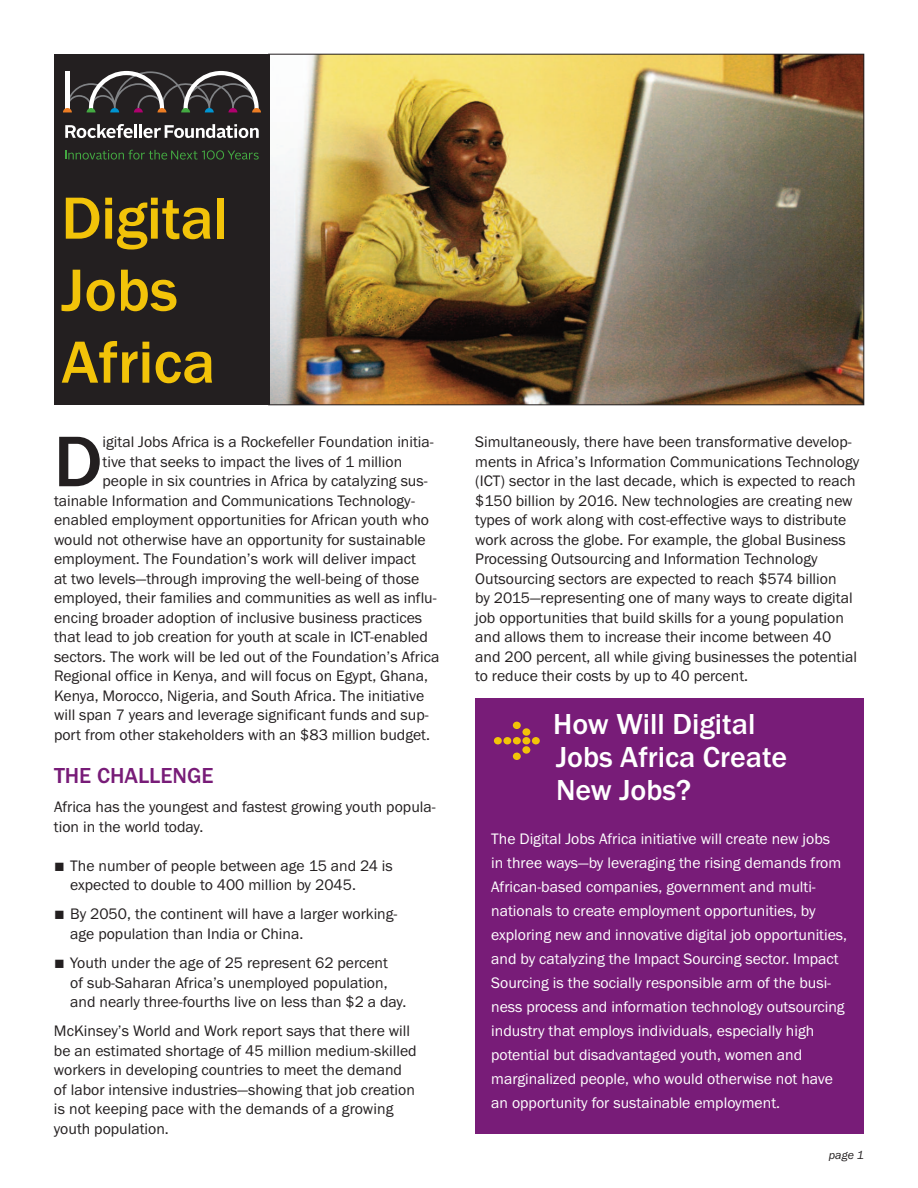
<style>
.page{position:relative;width:918px;height:1188px;background:#fff}
.page>*{position:absolute;margin:0;border:0;box-sizing:border-box;transform-origin:0 0}
.t1{font:500 74.25px "Franklin Gothic";color:#231f20}
.t2{font:500 61.5px/72px "Franklin Gothic";color:#f2c309}
.t3{font:500 30px/33px "Franklin Gothic";color:#fff}
.t4{font:500 22.5px "Franklin Gothic";color:#781c78}
.t5{font:15.75px/19.5px "Franklin Gothic";color:#231f20}
.t6{font:15.75px/24px "Franklin Gothic";color:#fff}
.t7{font:italic 12px "Franklin Gothic";color:#231f20}
</style>
<div class="page">
<img style="left:270px;top:56px;width:592px;height:347px">
<div style="left:475px;top:698px;width:389px;height:436px;background:#781c78"></div>
<div style="left:54px;top:54px;width:216px;height:123px;background:#231f20"></div>
<svg style="left:65px;top:124px;width:68px;height:14px"></svg>
<hr style="left:134px;top:124px;width:3px;height:14px;background:#fff">
<hr style="left:139px;top:124px;width:3px;height:14px;background:#fff">
<svg style="left:143px;top:124px;width:116px;height:14px"></svg>
<svg style="left:65px;top:150px;width:194px;height:10px"></svg>
<svg style="left:63px;top:71px;width:198px;height:41px"></svg>
<div style="left:54px;top:174px;width:216px;height:124px;background:#231f20"></div>
<div style="left:54px;top:296px;width:216px;height:109px;background:#231f20"></div>
<div style="left:494px;top:737px;width:8px;height:7px;background:#f2c309;border-radius:50%"></div>
<div style="left:503px;top:737px;width:8px;height:7px;background:#f2c309;border-radius:50%"></div>
<div style="left:513px;top:737px;width:8px;height:7px;background:#f2c309;border-radius:50%"></div>
<div style="left:522px;top:737px;width:8px;height:7px;background:#f2c309;border-radius:50%"></div>
<div style="left:532px;top:737px;width:8px;height:7px;background:#f2c309;border-radius:50%"></div>
<div style="left:522px;top:728px;width:8px;height:8px;background:#f2c309;border-radius:50%"></div>
<div style="left:522px;top:746px;width:8px;height:8px;background:#f2c309;border-radius:50%"></div>
<div style="left:513px;top:753px;width:8px;height:7px;background:#f2c309;border-radius:50%"></div>
<div style="left:513px;top:722px;width:8px;height:7px;background:#f2c309;border-radius:50%"></div>
<h2 class="t2" style="left:61px;top:181px;width:168px">Digital<br>Jobs<br>Africa</h2>
<h1 class="t1" style="left:54px;top:417px;width:50px">D</h1>
<p class="t5" style="left:103px;top:432px;width:333px">igital Jobs Africa is a Rockefeller Foundation initia-</p>
<p class="t5" style="left:103px;top:452px;width:301px">tive that seeks to impact the lives of 1 million</p>
<p class="t5" style="left:103px;top:471px;width:327px">people in six countries in Africa by catalyzing sus-</p>
<p class="t5" style="left:54px;top:491px;width:362px">tainable Information and Communications Technology-</p>
<p class="t5" style="left:54px;top:510px;width:377px">enabled employment opportunities for African youth who</p>
<p class="t5" style="left:54px;top:530px;width:373px">would not otherwise have an opportunity for sustainable</p>
<p class="t5" style="left:54px;top:549px;width:364px">employment. The Foundation’s work will deliver impact</p>
<p class="t5" style="left:54px;top:569px;width:367px">at two levels—through improving the well-being of those</p>
<p class="t5" style="left:54px;top:588px;width:384px">employed, their families and communities as well as influ-</p>
<p class="t5" style="left:54px;top:608px;width:370px">encing broader adoption of inclusive business practices</p>
<p class="t5" style="left:54px;top:627px;width:375px">that lead to job creation for youth at scale in ICT-enabled</p>
<p class="t5" style="left:54px;top:647px;width:387px">sectors. The work will be led out of the Foundation’s Africa</p>
<p class="t5" style="left:54px;top:666px;width:376px">Regional office in Kenya, and will focus on Egypt, Ghana,</p>
<p class="t5" style="left:54px;top:686px;width:372px">Kenya, Morocco, Nigeria, and South Africa. The initiative</p>
<p class="t5" style="left:54px;top:705px;width:376px">will span 7 years and leverage significant funds and sup-</p>
<p class="t5" style="left:54px;top:725px;width:378px">port from other stakeholders with an $83 million budget.</p>
<h3 class="t4" style="left:54px;top:762px;width:161px">THE CHALLENGE</h3>
<p class="t5" style="left:54px;top:797px;width:383px">Africa has the youngest and fastest growing youth popula&shy;tion in the world today.</p>
<p class="t5" style="left:70px;top:855px;width:324px;text-indent:-16px">■ The number of people between age 15 and 24 is expected to double to 400 million by 2045.</p>
<p class="t5" style="left:70px;top:904px;width:329px;text-indent:-16px">■ By 2050, the continent will have a larger working&shy;age population than India or China.</p>
<p class="t5" style="left:70px;top:953px;width:338px;text-indent:-16px">■ Youth under the age of 25 represent 62 percent<br>of sub-Saharan Africa’s unemployed population, and nearly three-fourths live on less than $2 a day.</p>
<p class="t5" style="left:54px;top:1021px;width:364px">McKinsey’s World and Work report says that there will be an estimated shortage of 45 million medium-skilled workers in developing countries to meet the demand of labor intensive industries—showing that job creation is not keeping pace with the demands of a growing youth population.</p>
<p class="t5" style="left:475px;top:432px;width:386px">Simultaneously, there have been transformative develop&shy;ments in Africa’s Information Communications Technology (ICT) sector in the last decade, which is expected to reach $150 billion by 2016. New technologies are creating new types of work along with cost-effective ways to distribute work across the globe. For example, the global Business Processing Outsourcing and Information Technology Outsourcing sectors are expected to reach $574 billion<br>by 2015—representing one of many ways to create digital job opportunities that build skills for a young population and allows them to increase their income between 40 and 200 percent, all while giving businesses the potential to reduce their costs by up to 40 percent.</p>
<h3 class="t3" style="left:553px;top:707px;width:235px">How Will Digital<br>Jobs Africa Create<br>New Jobs?</h3>
<p class="t6" style="left:491px;top:826px;width:357px">The Digital Jobs Africa initiative will create new jobs<br>in three ways—by leveraging the rising demands from African-based companies, government and multi&shy;nationals to create employment opportunities, by exploring new and innovative digital job opportunities, and by catalyzing the Impact Sourcing sector. Impact Sourcing is the socially responsible arm of the busi&shy;ness process and information technology outsourcing industry that employs individuals, especially high potential but disadvantaged youth, women and marginalized people, who would otherwise not have an opportunity for sustainable employment.</p>
<p class="t7" style="left:829px;top:1148px;width:37px">page 1</p>
</div>
